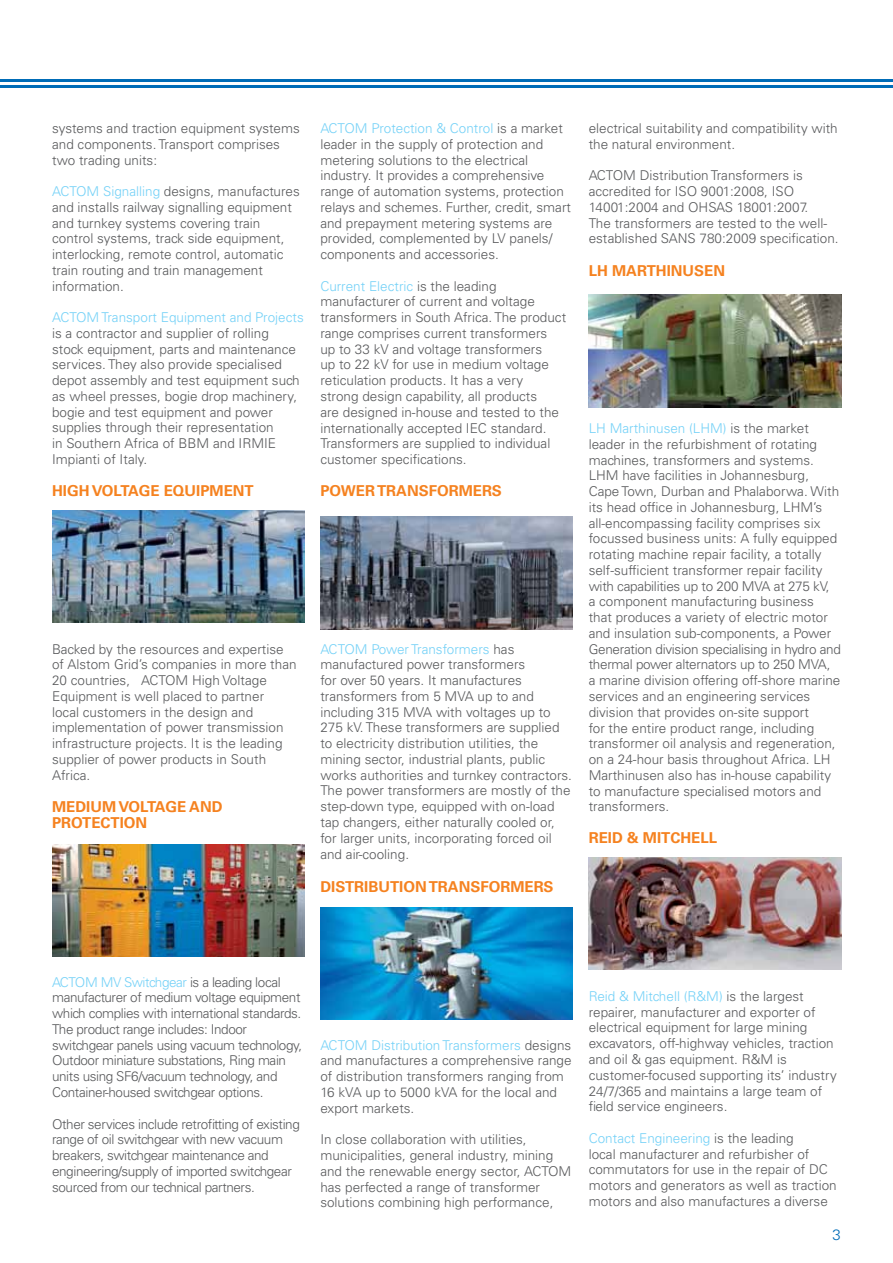
<style>
.page{position:relative;width:893px;height:1263px;background:#fff}
.page>*{position:absolute;margin:0;border:0;box-sizing:border-box;transform-origin:0 0}
.t1{font:700 15px/16.5px "Univers LT Std";color:#f58220}
.t2{font:300 15px "Univers LT Std";color:#006cb7}
.t3{font:300 13.5px/15.8px "Univers LT Std";color:#58595b}
.t4{font:300 13.5px/15.8px "Univers LT Std";letter-spacing:-.03em;color:#58595b}
.t5{font:300 13.5px "Univers LT Std";color:#74d1f7}
.s1{color:#74d1f7}
</style>
<div class="page">
<img style="left:52px;top:510px;width:252px;height:112px">
<img style="left:320px;top:907px;width:253px;height:112px">
<img style="left:589px;top:295px;width:252px;height:112px">
<img style="left:52px;top:844px;width:252px;height:113px">
<img style="left:320px;top:517px;width:253px;height:112px">
<hr style="left:0;top:85px;width:893px;height:3px;background:#006cb7">
<hr style="left:0;top:80px;width:893px;height:2px;background:#006cb7">
<img style="left:589px;top:857px;width:252px;height:112px">
<p class="t3" style="left:52px;top:120px;width:249px">systems and traction equipment systems and components. Transport comprises two trading units:</p>
<p class="t3" style="left:52px;top:183px;width:249px"><span class="s1">ACTOM Signalling</span> designs, manufactures and installs railway signalling equipment and turnkey systems covering train control systems, track side equipment, interlocking, remote control, automatic train routing and train management information.</p>
<p class="t5" style="left:52px;top:309px;width:253px">ACTOM Transport Equipment and Projects</p>
<p class="t3" style="left:52px;top:325px;width:249px">is a contractor and supplier of rolling stock equipment, parts and maintenance services. They also provide specialised depot assembly and test equipment such as wheel presses, bogie drop machinery, bogie and test equipment and power supplies through their representation<br>in Southern Africa of BBM and IRMIE Impianti of Italy.</p>
<p class="t1" style="left:52px;top:483px;width:203px">HIGH VOLTAGE EQUIPMENT</p>
<p class="t3" style="left:320px;top:120px;width:252px"><span class="s1">ACTOM Protection &amp; Control</span> is a market leader in the supply of protection and metering solutions to the electrical industry. It provides a comprehensive range of automation systems, protection relays and schemes. Further, credit, smart and prepayment metering systems are provided, complemented by LV panels/ components and accessories.</p>
<p class="t3" style="left:320px;top:278px;width:247px"><span class="s1">Current Electric</span> is the leading manufacturer of current and voltage transformers in South Africa. The product range comprises current transformers<br>up to 33 kV and voltage transformers<br>up to 22 kV for use in medium voltage reticulation products. It has a very<br>strong design capability, all products<br>are designed in-house and tested to the internationally accepted IEC standard.<br>Transformers are supplied to individual customer specifications.</p>
<p class="t1" style="left:320px;top:483px;width:183px">POWER TRANSFORMERS</p>
<p class="t3" style="left:52px;top:641px;width:246px">Backed by the resources and expertise of Alstom Grid’s companies in more than 20 countries, ACTOM High Voltage Equipment is well placed to partner<br>local customers in the design and implementation of power transmission infrastructure projects. It is the leading supplier of power products in South Africa.</p>
<p class="t1" style="left:52px;top:798px;width:172px">MEDIUM VOLTAGE AND<br>PROTECTION</p>
<p class="t3" style="left:320px;top:641px;width:253px"><span class="s1">ACTOM Power Transformers</span> has manufactured power transformers<br>for over 50 years. It manufactures transformers from 5 MVA up to and including 315 MVA with voltages up to 275 kV. These transformers are supplied to electricity distribution utilities, the mining sector, industrial plants, public works authorities and turnkey contractors.<br>The power transformers are mostly of the step-down type, equipped with on-load tap changers, either naturally cooled or, for larger units, incorporating forced oil and air-cooling.</p>
<p class="t1" style="left:320px;top:879px;width:235px">DISTRIBUTION TRANSFORMERS</p>
<p class="t3" style="left:589px;top:120px;width:251px">electrical suitability and compatibility with the natural environment.</p>
<p class="t3" style="left:589px;top:168px;width:252px">ACTOM Distribution Transformers is accredited for ISO 9001:2008, ISO 14001:2004 and OHSAS 18001:2007.<br>The transformers are tested to the well&shy;established SANS 780:2009 specification.</p>
<p class="t1" style="left:589px;top:262px;width:138px">LH MARTHINUSEN</p>
<p class="t3" style="left:589px;top:420px;width:254px"><span class="s1">LH Marthinusen (LHM)</span> is the market leader in the refurbishment of rotating machines, transformers and systems.<br>LHM have facilities in Johannesburg, Cape Town, Durban and Phalaborwa. With its head office in Johannesburg, LHM’s all-encompassing facility comprises six focussed business units: A fully equipped rotating machine repair facility, a totally self-sufficient transformer repair facility with capabilities up to 200 MVA at 275 kV,<br>a component manufacturing business<br>that produces a variety of electric motor and insulation sub-components, a Power Generation division specialising in hydro and thermal power alternators up to 250 MVA,<br>a marine division offering off-shore marine services and an engineering services division that provides on-site support<br>for the entire product range, including transformer oil analysis and regeneration, on a 24-hour basis throughout Africa. LH Marthinusen also has in-house capability to manufacture specialised motors and transformers.</p>
<p class="t1" style="left:589px;top:830px;width:130px">REID &amp; MITCHELL</p>
<p class="t4" style="left:52px;top:974px;width:252px"><span class="s1">ACTOM MV Switchgear</span> is a leading local manufacturer of medium voltage equipment which complies with international standards.<br>The product range includes: Indoor switchgear panels using vacuum technology, Outdoor miniature substations, Ring main units using SF6/vacuum technology, and Container-housed switchgear options.</p>
<p class="t4" style="left:52px;top:1116px;width:249px">Other services include retrofitting of existing range of oil switchgear with new vacuum breakers, switchgear maintenance and engineering/supply of imported switchgear sourced from our technical partners.</p>
<p class="t3" style="left:320px;top:1037px;width:253px"><span class="s1">ACTOM Distribution Transformers</span> designs and manufactures a comprehensive range of distribution transformers ranging from 16 kVA up to 5000 kVA for the local and export markets.</p>
<p class="t3" style="left:320px;top:1131px;width:252px">In close collaboration with utilities, municipalities, general industry, mining and the renewable energy sector, ACTOM has perfected a range of transformer solutions combining high performance,</p>
<p class="t3" style="left:589px;top:988px;width:250px"><span class="s1">Reid &amp; Mitchell (R&amp;M)</span> is the largest repairer, manufacturer and exporter of electrical equipment for large mining excavators, off-highway vehicles, traction and oil &amp; gas equipment. R&amp;M is customer-focused supporting its’ industry 24/7/365 and maintains a large team of field service engineers.</p>
<p class="t3" style="left:589px;top:1130px;width:250px"><span class="s1">Contact Engineering</span> is the leading<br>local manufacturer and refurbisher of commutators for use in the repair of DC motors and generators as well as traction motors and also manufactures a diverse</p>
<p class="t2" style="left:833px;top:1225px;width:10px">3</p>
</div>
